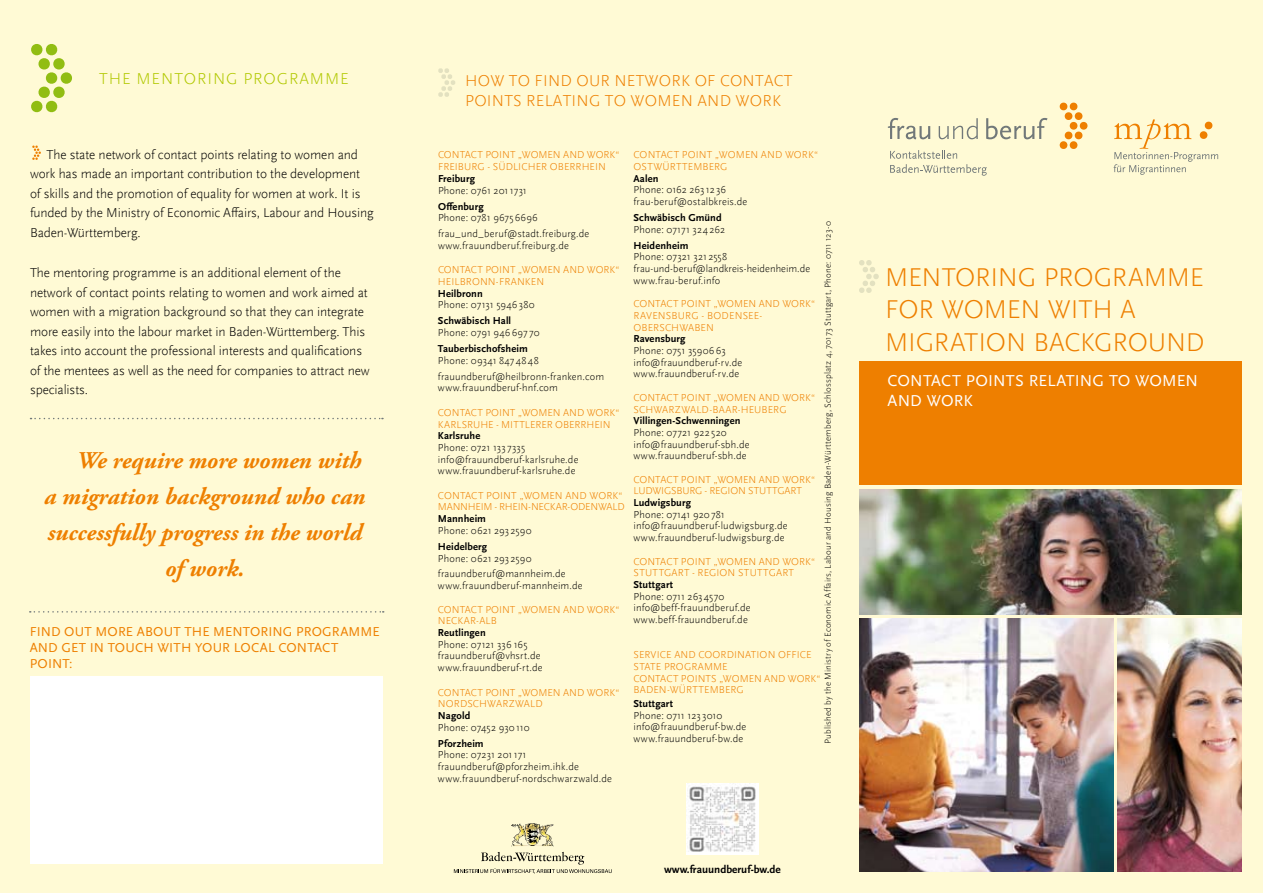
<style>
.page{position:relative;width:1263px;height:893px;background:#fffad5}
.page>*{position:absolute;margin:0;border:0;box-sizing:border-box;transform-origin:0 0}
.t1{font:300 27px/32.4px "Scala Sans Offc Pro";letter-spacing:-.005em;color:#ee7f00}
.t2{font:italic 700 24px "Adobe Garamond Pro";color:#ee7f00}
.t3{font:300 16.5px/19.8px "Scala Sans";letter-spacing:.015em;color:#ee7f00}
.t4{font:16.5px/19.8px "Scala Sans OT";letter-spacing:.005em;color:#fff}
.t5{font:300 16.5px "Scala Sans";letter-spacing:.055em;color:#b1c800}
.t6{font:300 13.5px/19.5px "Scala Sans Offc Pro";letter-spacing:-.01em;color:#000}
.t7{font:13.5px/16.2px "Scala Sans OT";letter-spacing:.01em;color:#ee7f00}
.t8{font:700 11.25px "Scala Sans OT";color:#000}
.t9{font:300 10.5px/11.7px "Scala Sans";letter-spacing:.015em;color:#000}
.t10{font:300 10.5px/11.7px "Scala Sans";letter-spacing:.005em;color:#ee7f00}
.t11{font:700 10.5px "Scala Sans OT";letter-spacing:.01em;color:#000}
.t12{font:300 9px "Scala Sans";letter-spacing:.02em;color:#000}
</style>
<div class="page">
<svg style="left:888px;top:118px;width:159px;height:21px"></svg>
<svg style="left:890px;top:150px;width:97px;height:26px"></svg>
<svg style="left:1059px;top:102px;width:29px;height:47px"></svg>
<div style="left:859px;top:361px;width:383px;height:124px;background:#ee7f00"></div>
<svg style="left:859px;top:260px;width:20px;height:33px"></svg>
<svg style="left:438px;top:68px;width:17px;height:29px"></svg>
<img style="left:512px;top:823px;width:42px;height:23px">
<svg style="left:454px;top:852px;width:158px;height:22px"></svg>
<svg style="left:1113px;top:119px;width:105px;height:56px"></svg>
<svg style="left:32px;top:145px;width:9px;height:15px"></svg>
<svg style="left:31px;top:418px;width:352px;height:1px"></svg>
<svg style="left:31px;top:44px;width:41px;height:69px"></svg>
<svg style="left:30px;top:611px;width:354px;height:2px"></svg>
<div style="left:31px;top:676px;width:352px;height:187px;background:#fff"></div>
<img style="left:859px;top:619px;width:254px;height:253px">
<img style="left:859px;top:489px;width:383px;height:125px">
<img style="left:1117px;top:619px;width:125px;height:253px">
<img style="left:687px;top:783px;width:71px;height:71px">
<h3 class="t5" style="left:99px;top:70px;width:251px">Th e M entoring Programme</h3>
<p class="t6" style="left:30px;top:145px;width:345px;text-indent:16px">The state network of contact points relating to women and work has made an important contribution to the development of skills and the promotion of equality for women at work. It is funded by the Ministry of Economic Affairs, Labour and Housing Baden-Württemberg.</p>
<p class="t6" style="left:30px;top:263px;width:341px">The mentoring programme is an additional element of the network of contact points relating to women and work aimed at women with a migration background so that they can integrate more easily into the labour market in Baden-Württemberg. This takes into account the professional interests and qualifications of the mentees as well as the need for companies to attract new specialists.</p>
<h2 class="t2" style="left:76px;top:447px;width:287px">We require more women with</h2>
<h2 class="t2" style="left:44px;top:483px;width:322px">a migration background who can</h2>
<h2 class="t2" style="left:48px;top:519px;width:316px">successfully progress in the world</h2>
<h2 class="t2" style="left:165px;top:555px;width:81px">of work.</h2>
<p class="t7" style="left:30px;top:623px;width:351px">FIND OUT MORE ABOUT THE MENTORING PROGRAMME<br>AND GET IN TOUCH WITH YOUR LOCAL CONTACT<br>POINT:</p>
<h3 class="t3" style="left:465px;top:71px;width:329px">How to find our network of contact points relating to women and work</h3>
<p class="t10" style="left:438px;top:149px;width:183px">Contact point „Women and work“<br>Freiburg - Südlich er Oberrh ein</p>
<p class="t11" style="left:438px;top:173px;width:38px">Freiburg</p>
<p class="t9" style="left:438px;top:184px;width:90px">Phone: 0761 2011731</p>
<p class="t11" style="left:438px;top:200px;width:47px">Offenburg</p>
<p class="t9" style="left:438px;top:210px;width:153px;line-height:15.9px">Phone: 0781 96756696 frau_und_beruf@stadt.freiburg.de</p>
<p class="t9" style="left:438px;top:240px;width:132px">www.frauundberuf.freiburg.de</p>
<p class="t10" style="left:438px;top:264px;width:183px">Contact point „Women and work“<br>Heilbronn-Franken</p>
<p class="t11" style="left:438px;top:287px;width:46px">Heilbronn</p>
<p class="t9" style="left:438px;top:299px;width:98px">Phone: 07131 5946380</p>
<p class="t11" style="left:438px;top:315px;width:75px">Schwäbisch Hall</p>
<p class="t9" style="left:438px;top:327px;width:103px">Phone: 0791 94669770</p>
<p class="t11" style="left:438px;top:343px;width:91px">Tauberbischofsheim</p>
<p class="t9" style="left:438px;top:353px;width:168px;line-height:15.9px">Phone: 09341 8474848 frauundberuf@heilbronn-franken.com</p>
<p class="t9" style="left:438px;top:382px;width:121px">www.frauundberuf-hnf.com</p>
<p class="t10" style="left:438px;top:407px;width:183px">Contact point „Women and work“<br>Karlsruh e - M ittlerer Oberrh ein</p>
<p class="t11" style="left:438px;top:430px;width:44px">Karlsruhe</p>
<p class="t9" style="left:438px;top:442px;width:142px">Phone: 0721 133 7335 info@frauundberuf-karlsruhe.de www.frauundberuf-karlsruhe.de</p>
<p class="t10" style="left:438px;top:490px;width:188px">Contact point „Women and work“<br>Mannh eim - Rh ein-N eckar-Odenwald</p>
<p class="t11" style="left:438px;top:513px;width:50px">Mannheim</p>
<p class="t9" style="left:438px;top:525px;width:95px">Phone: 0621 293 2590</p>
<p class="t11" style="left:438px;top:540px;width:51px">Heidelberg</p>
<p class="t9" style="left:438px;top:550px;width:129px;line-height:15.9px">Phone: 0621 293 2590 frauundberuf@mannheim.de</p>
<p class="t9" style="left:438px;top:580px;width:146px">www.frauundberuf-mannheim.de</p>
<p class="t10" style="left:438px;top:603px;width:183px">Contact point „Women and work“<br>N eckar-Alb</p>
<p class="t11" style="left:438px;top:627px;width:49px">Reutlingen</p>
<p class="t9" style="left:438px;top:639px;width:106px">Phone: 07121 336 165 frauundberuf@vhsrt.de www.frauundberuf-rt.de</p>
<p class="t10" style="left:438px;top:686px;width:183px">Contact point „Women and work“<br>N ordschwarzwald</p>
<p class="t11" style="left:438px;top:710px;width:34px">Nagold</p>
<p class="t9" style="left:438px;top:721px;width:93px">Phone: 07452 930110</p>
<p class="t11" style="left:438px;top:737px;width:47px">Pforzheim</p>
<p class="t9" style="left:438px;top:749px;width:175px">Phone: 07231 201171 frauundberuf@pforzheim.ihk.de www.frauundberuf-nordschwarzwald.de</p>
<p class="t10" style="left:633px;top:149px;width:186px">Contact point „Women and work“<br>Ostwürttemb erg</p>
<p class="t11" style="left:633px;top:172px;width:26px">Aalen</p>
<p class="t9" style="left:633px;top:184px;width:115px">Phone: 0162 263 12 36 frau-beruf@ostalbkreis.de</p>
<p class="t11" style="left:633px;top:212px;width:90px">Schwäbisch Gmünd</p>
<p class="t9" style="left:633px;top:224px;width:93px">Phone: 07171 324262</p>
<p class="t11" style="left:633px;top:239px;width:56px">Heidenheim</p>
<p class="t9" style="left:633px;top:251px;width:178px">Phone: 07321 3212558 frau-und-beruf@landkreis-heidenheim.de www.frau-beruf.info</p>
<p class="t10" style="left:633px;top:298px;width:183px">Contact point „Women and work“<br>Ravensburg - Bodensee-<br>Ob erschwab en</p>
<p class="t11" style="left:633px;top:333px;width:54px">Ravensburg</p>
<p class="t9" style="left:633px;top:345px;width:110px">Phone: 0751 3590663 info@frauundberuf-rv.de www.frauundberuf-rv.de</p>
<p class="t10" style="left:633px;top:392px;width:183px">Contact point „Women and work“<br>Schwarzwald-Baar-Heub erg</p>
<p class="t11" style="left:633px;top:415px;width:108px">Villingen-Schwenningen</p>
<p class="t9" style="left:633px;top:427px;width:118px">Phone: 07721 922520 info@frauundberuf-sbh.de www.frauundberuf-sbh.de</p>
<p class="t10" style="left:633px;top:474px;width:183px">Contact point „Women and work“<br>Ludwigsb urg - Region Stuttgart</p>
<p class="t11" style="left:633px;top:497px;width:59px">Ludwigsburg</p>
<p class="t9" style="left:633px;top:509px;width:155px">Phone: 07141 920781 info@frauundberuf-ludwigsburg.de www.frauundberuf-ludwigsburg.de</p>
<p class="t10" style="left:633px;top:555px;width:183px">Contact point „Women and work“<br>Stuttgart - Region Stuttgart</p>
<p class="t11" style="left:633px;top:579px;width:41px">Stuttgart</p>
<p class="t9" style="left:633px;top:591px;width:119px">Phone: 0711 2634570 info@beff-frauundberuf.de www.beff-frauundberuf.de</p>
<p class="t10" style="left:633px;top:649px;width:189px">Service and coordination office<br>State programme<br>Contact points „Women and work“<br>Baden-Württemb erg</p>
<p class="t11" style="left:633px;top:698px;width:41px">Stuttgart</p>
<p class="t9" style="left:633px;top:710px;width:114px">Phone: 0711 123 3010 info@frauundberuf-bw.de www.frauundberuf-bw.de</p>
<p class="t12" style="left:823px;top:744px;width:524px;rotate:-90deg">Published by the M inistry of Economic Affairs, Labour and Housing Baden-Württemberg, Schlossplatz 4, 70173 Stuttgart, Phone: 0711 123-0</p>
<p class="t8" style="left:664px;top:863px;width:118px">www.frauundberuf-bw.de</p>
<h1 class="t1" style="left:885px;top:261px;width:321px">Mentoring programm e for wom en with A<br>m igration background</h1>
<h3 class="t4" style="left:888px;top:371px;width:312px">CONTACT POINTS RELATING TO WOMEN<br>AND WORK</h3>
</div>
